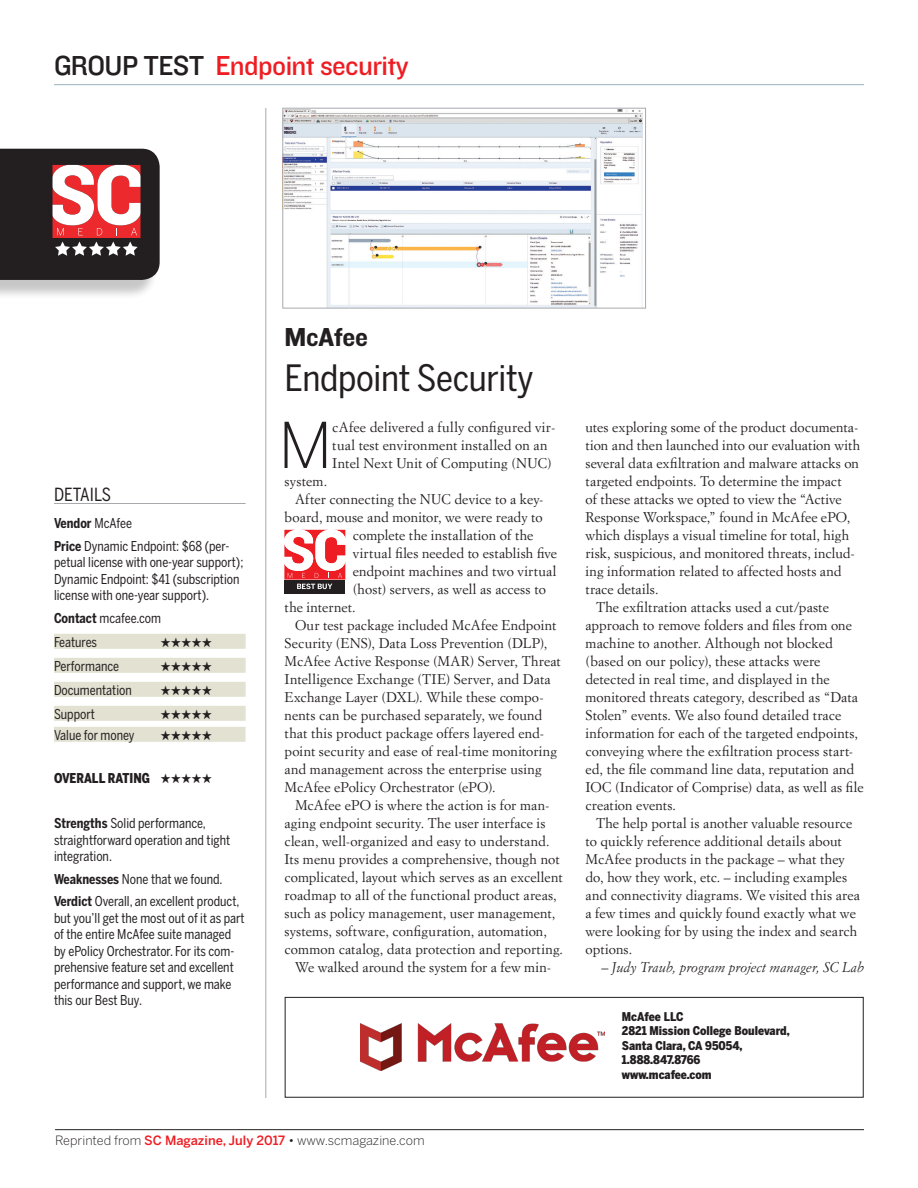
<style>
.page{position:relative;width:918px;height:1188px;background:#fff}
.page>*{position:absolute;margin:0;border:0;box-sizing:border-box;transform-origin:0 0}
._3_body_w_initial_ca{font:300 62.55px "Benton Sans";color:#231f20}
._1b_Head{font:36px "Benton Sans Cond";letter-spacing:-.01em;color:#231f20}
.RUBRIC{font:28.5px "Knockout 31 Junior Middlewt";letter-spacing:-.02em;color:#ee1d23}
._1a_Head{font:27px "Knockout 51 Middleweight";letter-spacing:-.01em;color:#231f20}
.Rating_head{font:18px "Benton Sans Cond";color:#231f20;scale:.94 1}
.body_w_indent{font:13.8px/18px "Simoncini Garamond Std";letter-spacing:.01em;color:#231f20}
._3_body_w_initial_ca-2{font:13.8px/18px "Simoncini Garamond Std";letter-spacing:.015em;color:#231f20}
.body_w_indent-2{font:italic 13.8px "Simoncini Garamond Std";color:#231f20}
._2_details{font:13.5px/16.5px "Benton Sans Cond";color:#231f20;scale:.94 1}
._4_Rating_F-E-P-D-S{font:13.5px "Benton Sans Cond";color:#231f20;scale:.94 1}
._4_Rating_F-E-P-D-S-2{font:13.5px "Zapf Dingbats ITC";color:#231f20;scale:.94 1}
._6_Rating_OVERALL{font:900 13.5px "Benton Sans Cond";color:#231f20;scale:.94 1}
._5_Rating_-_Value_fo{font:13.5px "Benton Sans Cond";color:#231f20;scale:.94 1}
._2_details-2{font:700 13.5px "Benton Sans Cond";color:#231f20;scale:.94 1}
._5_Rating_-_Value_fo-2{font:13.5px "Zapf Dingbats ITC";color:#231f20;scale:.94 1}
.t1{font:300 12.75px "Benton Sans";color:#231f20}
.t2{font:900 12px/14.4px "Benton Sans Cond";color:#231f20}
.s1{color:#231f20}
.s2{font-weight:400}
.s3{font-weight:700}
.s4{font-weight:500;color:#ee1d23}
</style>
<div class="page">
<div style="left:0;top:152px;width:159px;height:148px;background:#231f20;opacity:.25"></div>
<hr style="left:55px;top:1129px;width:809px;height:1px;background:#231f20">
<hr style="left:54px;top:503px;width:192px;height:1px;background:#a8a9ad">
<div style="left:54px;top:634px;width:192px;height:15px;background:#e2e1d2"></div>
<div style="left:54px;top:658px;width:192px;height:15px;background:#e2e1d2"></div>
<div style="left:54px;top:682px;width:192px;height:15px;background:#e2e1d2"></div>
<div style="left:54px;top:706px;width:192px;height:15px;background:#e2e1d2"></div>
<div style="left:54px;top:727px;width:192px;height:15px;background:#e2e1d2"></div>
<hr style="left:54px;top:84px;width:810px;height:1px;background:#99b3c0">
<hr style="left:266px;top:108px;width:1px;height:990px;background:#a8a9ad">
<svg style="left:0;top:149px;width:160px;height:131px"></svg>
<div style="left:51px;top:158px;width:91px;height:108px;border:2px solid #231f20"></div>
<div style="left:285px;top:997px;width:578px;height:100px;border:1px solid #231f20"></div>
<div style="left:284px;top:580px;width:61px;height:14px;background:#231f20"></div>
<svg style="left:284px;top:530px;width:61px;height:59px"></svg>
<img style="left:285px;top:110px;width:357px;height:196px">
<div style="left:283px;top:108px;width:363px;height:200px;border:1px solid #a8a9ad"></div>
<img style="left:361px;top:1023px;width:244px;height:48px">
<p class="RUBRIC" style="left:54px;top:46px;width:356px"><span class="s1">GROUP TEST</span> Endpoint security</p>
<p class="Rating_head" style="left:54px;top:484px;width:62px">DETAILS</p>
<p class="_2_details-2" style="left:54px;top:515px;width:85px">Vendor <span class="s2">McAfee</span></p>
<p class="_2_details" style="left:54px;top:537px;width:203px"><span class="s3">Price</span> Dynamic Endpoint: $68 (per&shy;petual license with one-year support); Dynamic Endpoint: $41 (subscription license with one-year support).</p>
<p class="_2_details" style="left:54px;top:609px;width:115px"><span class="s3">Contact</span> mcafee.com</p>
<p class="_4_Rating_F-E-P-D-S" style="left:54px;top:634px;width:47px">Features</p>
<p class="_4_Rating_F-E-P-D-S-2" style="left:160px;top:636px;width:57px">★★★★★</p>
<p class="_4_Rating_F-E-P-D-S" style="left:54px;top:658px;width:71px">Performance</p>
<p class="_4_Rating_F-E-P-D-S-2" style="left:160px;top:660px;width:57px">★★★★★</p>
<p class="_4_Rating_F-E-P-D-S" style="left:54px;top:682px;width:84px">Documentation</p>
<p class="_4_Rating_F-E-P-D-S-2" style="left:160px;top:684px;width:57px">★★★★★</p>
<p class="_4_Rating_F-E-P-D-S" style="left:54px;top:706px;width:45px">Support</p>
<p class="_4_Rating_F-E-P-D-S-2" style="left:160px;top:708px;width:57px">★★★★★</p>
<p class="_5_Rating_-_Value_fo" style="left:54px;top:727px;width:87px">Value for money</p>
<p class="_5_Rating_-_Value_fo-2" style="left:160px;top:729px;width:57px">★★★★★</p>
<p class="_6_Rating_OVERALL" style="left:54px;top:770px;width:170px">OVERALL RATING ★★★★★</p>
<p class="_2_details" style="left:54px;top:815px;width:189px"><span class="s3">Strengths</span> Solid performance, straightforward operation and tight integration.</p>
<p class="_2_details" style="left:54px;top:870px;width:181px"><span class="s3">Weaknesses</span> None that we found.</p>
<p class="_2_details" style="left:54px;top:893px;width:204px"><span class="s3">Verdict</span> Overall, an excellent product, but you’ll get the most out of it as part of the entire McAfee suite managed by ePolicy Orchestrator. For its com&shy;prehensive feature set and excellent performance and support, we make this our Best Buy.</p>
<p class="_1a_Head" style="left:285px;top:318px;width:85px">McAfee</p>
<p class="_1b_Head" style="left:285px;top:357px;width:251px">Endpoint Security</p>
<p class="_3_body_w_initial_ca" style="left:278px;top:408px;width:55px">M</p>
<p class="_3_body_w_initial_ca-2" style="left:332px;top:418px;width:225px">cAfee delivered a fully configured vir&shy;tual test environment installed on an<br>Intel Next Unit of Computing (NUC)</p>
<p class="_3_body_w_initial_ca-2" style="left:285px;top:472px;width:44px">system.</p>
<p class="body_w_indent" style="left:295px;top:490px;width:250px">After connecting the NUC device to a key-</p>
<p class="body_w_indent" style="left:285px;top:508px;width:260px">board, mouse and monitor, we were ready to</p>
<p class="body_w_indent" style="left:353px;top:526px;width:182px">complete the installation of the</p>
<p class="body_w_indent" style="left:353px;top:544px;width:206px">virtual files needed to establish five</p>
<p class="body_w_indent" style="left:353px;top:562px;width:205px">endpoint machines and two virtual</p>
<p class="body_w_indent" style="left:353px;top:580px;width:195px">(host) servers, as well as access to</p>
<p class="body_w_indent" style="left:285px;top:598px;width:73px">the internet.</p>
<p class="body_w_indent" style="left:285px;top:616px;width:278px;text-indent:10px">Our test package included McAfee Endpoint Security (ENS), Data Loss Prevention (DLP), McAfee Active Response (MAR) Server, Threat Intelligence Exchange (TIE) Server, and Data Exchange Layer (DXL). While these compo&shy;nents can be purchased separately, we found that this product package offers layered end&shy;point security and ease of real-time monitoring and management across the enterprise using McAfee ePolicy Orchestrator (ePO).</p>
<p class="body_w_indent" style="left:285px;top:796px;width:280px;text-indent:10px">McAfee ePO is where the action is for man&shy;aging endpoint security. The user interface is clean, well-organized and easy to understand.<br>Its menu provides a comprehensive, though not complicated, layout which serves as an excellent roadmap to all of the functional product areas, such as policy management, user management, systems, software, configuration, automation, common catalog, data protection and reporting.</p>
<p class="body_w_indent" style="left:295px;top:958px;width:258px">We walked around the system for a few min-</p>
<p class="t1" style="left:55px;top:1133px;width:371px">Reprinted from <span class="s4">SC Magazine, July 2017</span> • www.scmagazine.com</p>
<p class="body_w_indent" style="left:586px;top:418px;width:276px">utes exploring some of the product documenta&shy;tion and then launched into our evaluation with several data exfiltration and malware attacks on targeted endpoints. To determine the impact<br>of these attacks we opted to view the “Active Response Workspace,” found in McAfee ePO, which displays a visual timeline for total, high risk, suspicious, and monitored threats, includ&shy;ing information related to affected hosts and trace details.</p>
<p class="body_w_indent" style="left:586px;top:598px;width:280px;text-indent:10px">The exfiltration attacks used a cut/paste approach to remove folders and files from one machine to another. Although not blocked (based on our policy), these attacks were detected in real time, and displayed in the monitored threats category, described as “Data Stolen” events. We also found detailed trace information for each of the targeted endpoints, conveying where the exfiltration process start&shy;ed, the file command line data, reputation and IOC (Indicator of Comprise) data, as well as file creation events.</p>
<p class="body_w_indent" style="left:586px;top:814px;width:276px;text-indent:10px">The help portal is another valuable resource to quickly reference additional details about McAfee products in the package – what they do, how they work, etc. – including examples and connectivity diagrams. We visited this area a few times and quickly found exactly what we were looking for by using the index and search options.</p>
<p class="body_w_indent-2" style="left:602px;top:959px;width:264px">– Judy Traub, program project manager, SC Lab</p>
<p class="t2" style="left:622px;top:1009px;width:63px">McAfee LLC</p>
<p class="t2" style="left:622px;top:1024px;width:169px">2821 Mission College Boulevard,<br>Santa Clara, CA 95054,</p>
<p class="t2" style="left:622px;top:1053px;width:80px">1.888.847.8766</p>
<p class="t2" style="left:622px;top:1067px;width:91px">www.mcafee.com</p>
</div>
